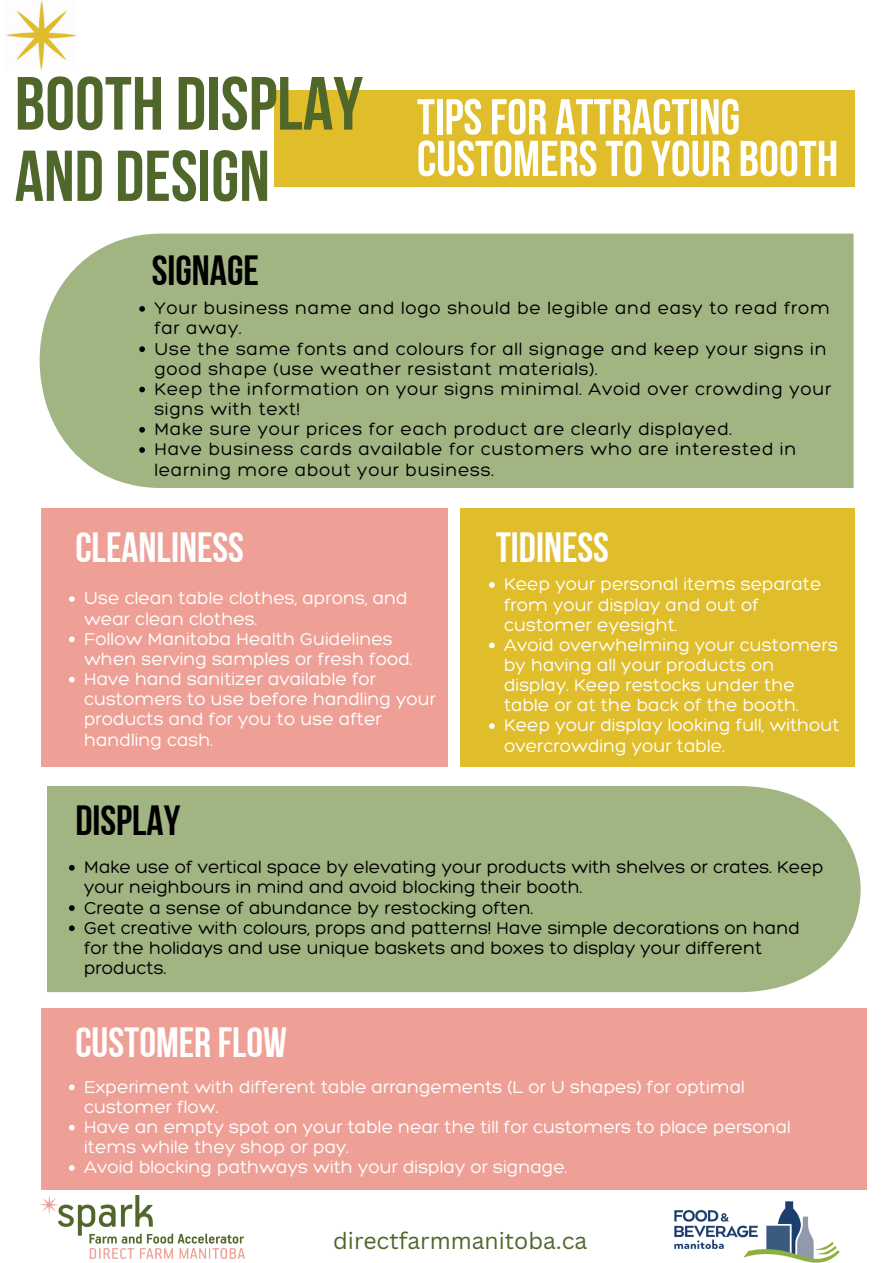
<style>
.page{position:relative;width:893px;height:1263px;background:#fff}
.page>*{position:absolute;margin:0;border:0;box-sizing:border-box;transform-origin:0 0}
.t1{font:75.15px "Bebas Neue Cyrillic";color:#4f672a}
.t2{font:71.78px "Bebas Neue Cyrillic";color:#4f672a}
.t3{font:50.18px/41.6px "Bebas Neue Cyrillic";color:#fff}
.t4{font:42.15px "Bebas Neue Cyrillic";color:#fff}
.t5{font:42.15px "Bebas Neue Cyrillic";color:#000}
.t6{font:22.88px "Canva Sans";color:#4f672a}
.t7{font:300 18.6px/20.2px "Hero";color:#fff}
.t8{font:300 18.6px/20.2px "Hero";letter-spacing:.035em;color:#000}
.t9{font:300 18.6px/20.2px "Hero";color:#000}
</style>
<div class="page">
<div style="left:41px;top:1008px;width:825px;height:181px;background:#efa096"></div>
<div style="left:274px;top:90px;width:581px;height:96px;background:#e0bd2b"></div>
<div style="left:47px;top:786px;width:813px;height:206px;background:#a1b582"></div>
<div style="left:40px;top:234px;width:813px;height:254px;background:#a1b582"></div>
<div style="left:41px;top:508px;width:407px;height:258px;background:#efa096"></div>
<div style="left:460px;top:508px;width:395px;height:258px;background:#e0bd2b"></div>
<img style="left:41px;top:1195px;width:203px;height:63px">
<img style="left:675px;top:1201px;width:165px;height:62px">
<img style="left:6px;top:0;width:71px;height:70px">
<svg style="left:489px;top:582px;width:6px;height:6px"></svg>
<svg style="left:489px;top:642px;width:6px;height:6px"></svg>
<svg style="left:489px;top:723px;width:6px;height:6px"></svg>
<svg style="left:69px;top:596px;width:6px;height:6px"></svg>
<svg style="left:69px;top:636px;width:6px;height:6px"></svg>
<svg style="left:69px;top:677px;width:6px;height:5px"></svg>
<svg style="left:69px;top:865px;width:6px;height:6px"></svg>
<svg style="left:69px;top:905px;width:6px;height:6px"></svg>
<svg style="left:69px;top:925px;width:6px;height:6px"></svg>
<svg style="left:69px;top:1084px;width:6px;height:6px"></svg>
<svg style="left:69px;top:1125px;width:6px;height:5px"></svg>
<svg style="left:69px;top:1165px;width:6px;height:6px"></svg>
<svg style="left:139px;top:306px;width:6px;height:6px"></svg>
<svg style="left:139px;top:346px;width:6px;height:6px"></svg>
<svg style="left:139px;top:387px;width:6px;height:5px"></svg>
<svg style="left:139px;top:427px;width:6px;height:6px"></svg>
<svg style="left:139px;top:447px;width:6px;height:6px"></svg>
<h3 class="t1" style="left:15px;top:73px;width:350px">BOOTH DISPLAY</h3>
<h1 class="t2" style="left:15px;top:147px;width:257px">AND DESIGN</h1>
<p class="t3" style="left:417px;top:101px;width:423px">TIPSFOR ATTRACTING<br>CUSTOMERSTOYOUR BOOTH</p>
<h3 class="t5" style="left:152px;top:253px;width:109px">SIGNAGE</h3>
<p class="t8" style="left:154px;top:298px;width:677px">Your business name and logo should be legible and easy to read from far away.</p>
<p class="t8" style="left:154px;top:338px;width:674px">Use the same fonts and colours for all signage and keep your signs in good shape (use weather resistant materials).</p>
<p class="t8" style="left:154px;top:378px;width:678px">Keep the information on your signs minimal. Avoid over crowding your signs with text!</p>
<p class="t8" style="left:154px;top:419px;width:579px">Make sure your prices for each product are clearly displayed.</p>
<p class="t8" style="left:154px;top:439px;width:643px">Have business cards available for customers who are interested in learning more about your business.</p>
<h3 class="t4" style="left:75px;top:531px;width:170px">CLEANLINESS</h3>
<p class="t7" style="left:84px;top:588px;width:325px">Use clean table clothes, aprons, and wear clean clothes.</p>
<p class="t7" style="left:84px;top:628px;width:330px">Follow Manitoba Health Guidelines when serving samples or fresh food.</p>
<p class="t7" style="left:84px;top:668px;width:353px">Have hand sanitizer available for customers to use before handling your products and for you to use after handling cash.</p>
<h3 class="t5" style="left:75px;top:803px;width:106px">DISPLAY</h3>
<p class="t4" style="left:496px;top:531px;width:115px">TIDINESS</p>
<p class="t7" style="left:504px;top:574px;width:319px">Keep your personal items separate from your display and out of customer eyesight.</p>
<p class="t7" style="left:504px;top:634px;width:335px">Avoid overwhelming your customers by having all your products on display. Keep restocks under the table or at the back of the booth.</p>
<h3 class="t7" style="left:504px;top:715px;width:337px">Keep your display looking full, without overcrowding your table.</h3>
<p class="t9" style="left:84px;top:856px;width:741px">Make use of vertical space by elevating your products with shelves or crates. Keep your neighbours in mind and avoid blocking their booth.</p>
<p class="t9" style="left:84px;top:897px;width:451px">Create a sense of abundance by restocking often.</p>
<p class="t9" style="left:84px;top:917px;width:717px">Get creative with colours, props and patterns! Have simple decorations on hand for the holidays and use unique baskets and boxes to display your different products.</p>
<p class="t4" style="left:75px;top:1026px;width:213px">CUSTOMER FLOW</p>
<p class="t7" style="left:84px;top:1076px;width:662px">Experiment with different table arrangements (L or U shapes) for optimal customer flow.</p>
<p class="t7" style="left:84px;top:1116px;width:708px">Have an empty spot on your table near the till for customers to place personal items while they shop or pay.</p>
<p class="t7" style="left:84px;top:1157px;width:485px">Avoid blocking pathways with your display or signage.</p>
<h4 class="t6" style="left:333px;top:1224px;width:255px">directfarmmanitoba.ca</h4>
</div>
